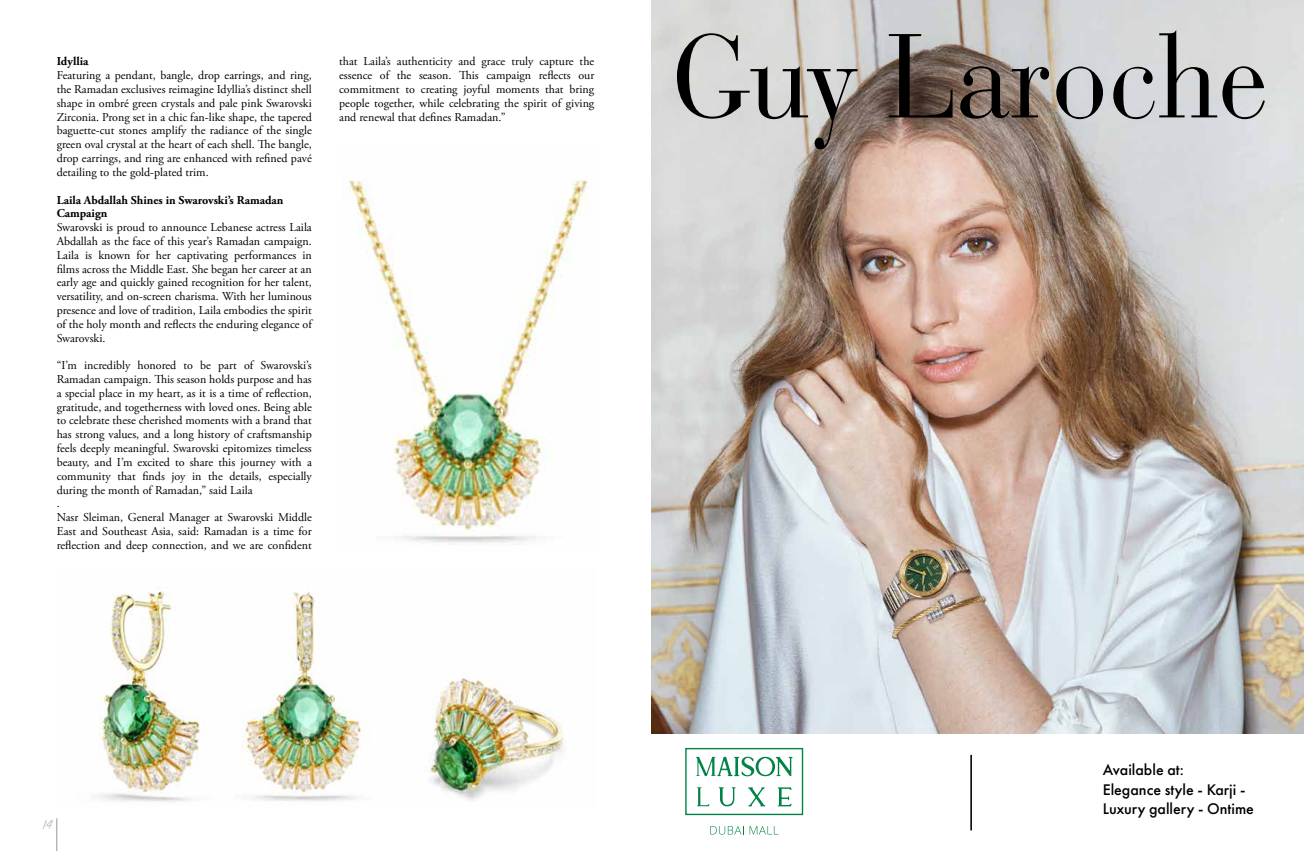
<style>
.page{position:relative;width:1304px;height:851px;background:#fff}
.page>*{position:absolute;margin:0;border:0;box-sizing:border-box;transform-origin:0 0}
.t1{font:500 16px/19.8px "Futura PT";color:#000}
.t2{font:12px/13.8px "Adobe Garamond Pro";color:#000;text-align:justify}
.t3{font:700 12px/13.8px "Adobe Garamond Pro";color:#000}
</style>
<div class="page">
<img style="left:98px;top:587px;width:102px;height:215px">
<img style="left:242px;top:592px;width:121px;height:210px">
<img style="left:429px;top:678px;width:134px;height:123px">
<img style="left:349px;top:179px;width:239px;height:364px">
<img style="left:652px;top:0;width:652px;height:733px">
<div style="left:685px;top:747px;width:118px;height:68px;border:1px solid #008345"></div>
<svg style="left:697px;top:787px;width:12px;height:19px"></svg>
<svg style="left:778px;top:787px;width:14px;height:19px"></svg>
<svg style="left:719px;top:787px;width:17px;height:19px"></svg>
<svg style="left:748px;top:787px;width:17px;height:19px"></svg>
<svg style="left:696px;top:756px;width:96px;height:20px"></svg>
<svg style="left:710px;top:826px;width:34px;height:8px"></svg>
<svg style="left:750px;top:826px;width:28px;height:8px"></svg>
<hr style="left:970px;top:754px;width:1px;height:76px;background:#000">
<hr style="left:971px;top:754px;width:1px;height:76px;background:#000">
<svg style="left:677px;top:33px;width:180px;height:116px;background:#b2b1af"></svg>
<svg style="left:889px;top:34px;width:64px;height:84px;background:#5c514b"></svg>
<svg style="left:960px;top:66px;width:89px;height:53px;background:#695d56"></svg>
<svg style="left:1056px;top:66px;width:47px;height:53px;background:#949699"></svg>
<svg style="left:1113px;top:30px;width:152px;height:89px;background:#b0b1b3"></svg>
<hr style="left:57px;top:818px;width:1px;height:32px;background:#939598">
<p class="t3" style="left:57px;top:55px;width:33px">Idyllia</p>
<p class="t2" style="left:57px;top:69px;width:257px">Featuring a pendant, bangle, drop earrings, and ring, the Ramadan exclusives reimagine Idyllia’s distinct shell shape in ombré green crystals and pale pink Swarovski Zirconia. Prong set in a chic fan-like shape, the tapered baguette-cut stones amplify the radiance of the single green oval crystal at the heart of each shell. The bangle, drop earrings, and ring are enhanced with refined pavé detailing to the gold-plated trim.</p>
<p class="t3" style="left:57px;top:193px;width:228px">Laila Abdallah Shines in Swarovski’s Ramadan<br>Campaign</p>
<p class="t2" style="left:57px;top:221px;width:257px">Swarovski is proud to announce Lebanese actress Laila Abdallah as the face of this year’s Ramadan campaign.<br>Laila is known for her captivating performances in films across the Middle East. She began her career at an early age and quickly gained recognition for her talent, versatility, and on-screen charisma. With her luminous presence and love of tradition, Laila embodies the spirit of the holy month and reflects the enduring elegance of Swarovski.</p>
<p class="t2" style="left:57px;top:359px;width:257px;text-align:left">“I’m incredibly honored to be part of Swarovski’s Ramadan campaign. This season holds purpose and has a special place in my heart, as it is a time of reflection, gratitude, and togetherness with loved ones. Being able to celebrate these cherished moments with a brand that has strong values, and a long history of craftsmanship feels deeply meaningful. Swarovski epitomizes timeless beauty, and I’m excited to share this journey with a community that finds joy in the details, especially during the month of Ramadan,” said Laila<br>.<br>Nasr Sleiman, General Manager at Swarovski Middle East and Southeast Asia, said: Ramadan is a time for reflection and deep connection, and we are confident</p>
<p class="t2" style="left:339px;top:55px;width:257px">that Laila’s authenticity and grace truly capture the essence of the season. This campaign reflects our commitment to creating joyful moments that bring people together, while celebrating the spirit of giving and renewal that defines Ramadan.”</p>
<h1 class="t1" style="left:1103px;top:759px;width:153px">Available at:<br>Elegance style - Karji -<br>Luxury gallery - Ontime</h1>
</div>
